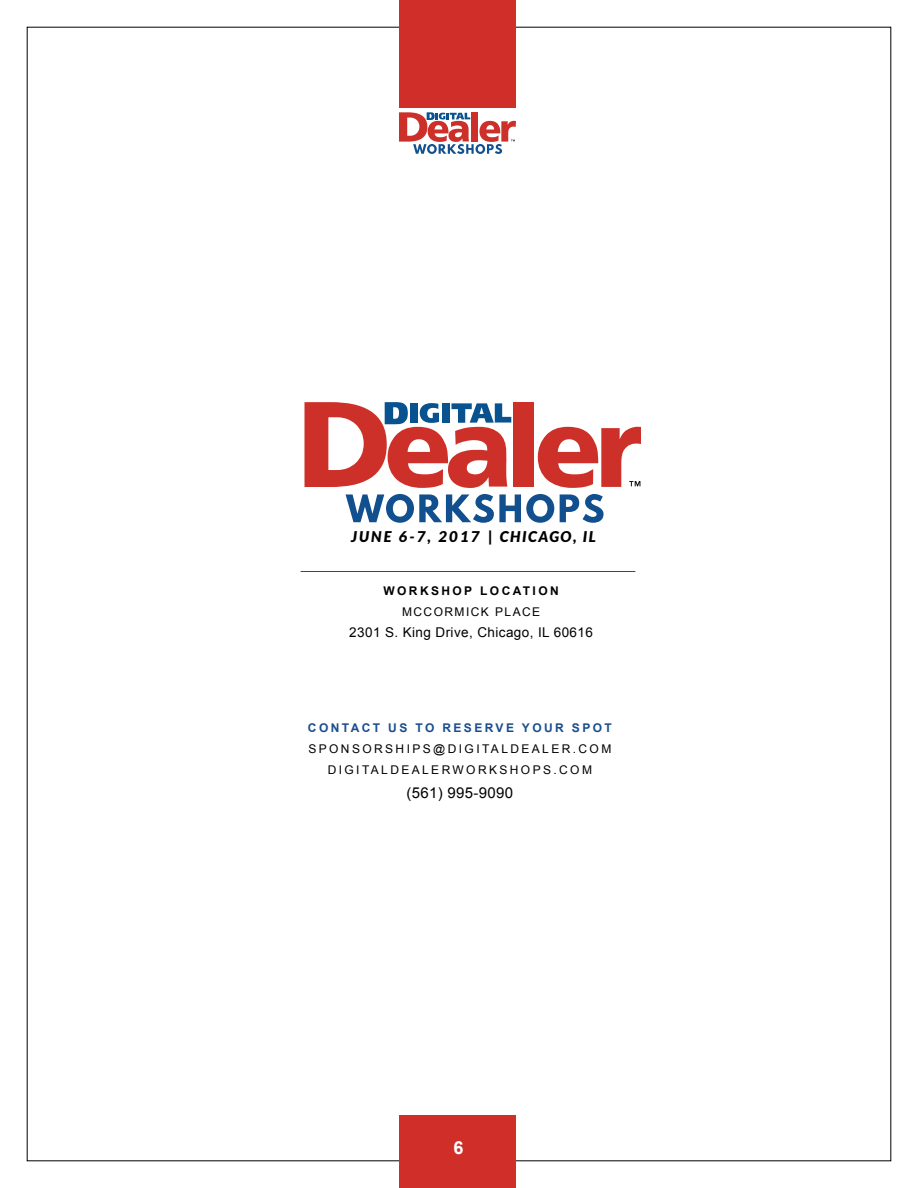
<style>
.page{position:relative;width:918px;height:1188px;background:#fff}
.page>*{position:absolute;margin:0;border:0;box-sizing:border-box;transform-origin:0 0}
.t1{font:700 18px "Arial";color:#fff}
.t2{font:15px "Arial";letter-spacing:.02em;color:#000}
.t3{font:italic 900 14.85px "Lato";letter-spacing:.11em;color:#000}
.t4{font:13.5px "Arial";letter-spacing:.03em;color:#000}
.t5{font:12px/21px "Arial";letter-spacing:.2em;color:#000;text-align:center}
.t6{font:700 12px "Arial";letter-spacing:.2em;color:#1a4d8d}
.t7{font:700 12px "Arial";letter-spacing:.2em;color:#000}
.t8{font:12px "Arial";letter-spacing:.12em;color:#000}
</style>
<div class="page">
<div style="left:400px;top:0;width:116px;height:108px;background:#d02e29"></div>
<svg style="left:399px;top:112px;width:117px;height:42px"></svg>
<div style="left:400px;top:1115px;width:116px;height:73px;background:#d02e29"></div>
<hr style="left:301px;top:571px;width:334px;height:1px;background:#1a4d8d">
<div style="left:514px;top:402px;width:20px;height:85px;background:#cd3028"></div>
<svg style="left:538px;top:427px;width:103px;height:61px"></svg>
<svg style="left:305px;top:402px;width:206px;height:86px"></svg>
<svg style="left:346px;top:494px;width:208px;height:29px"></svg>
<svg style="left:560px;top:494px;width:44px;height:29px"></svg>
<p class="t3" style="left:351px;top:528px;width:246px">JUNE 6-7, 2017 | CHICAGO, IL</p>
<p class="t7" style="left:384px;top:583px;width:177px">WORKSHOP LOCATION</p>
<p class="t8" style="left:402px;top:604px;width:140px">MCCORMICK PLACE</p>
<p class="t4" style="left:349px;top:624px;width:245px">2301 S. King Drive, Chicago, IL 60616</p>
<p class="t6" style="left:308px;top:720px;width:305px">CONTACT US TO RESERVE YOUR SPOT</p>
<p class="t5" style="left:308px;top:738px;width:304px">SPONSORSHIPS@DIGITALDEALER.COM<br>DIGITALDEALERWORKSHOPS.COM</p>
<p class="t2" style="left:407px;top:783px;width:108px">(561) 995-9090</p>
<h1 class="t1" style="left:454px;top:1136px;width:12px">6</h1>
</div>
